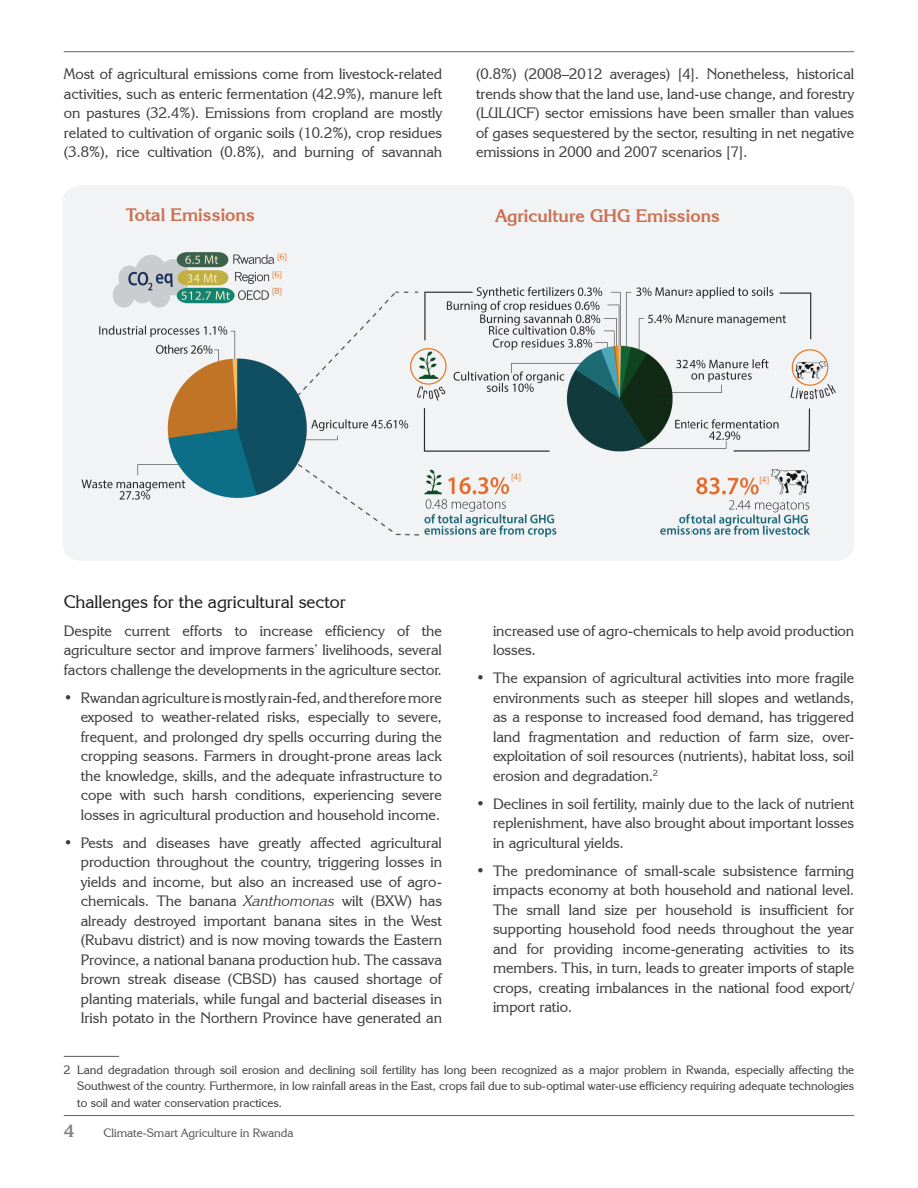
<style>
.page{position:relative;width:918px;height:1188px;background:#fff}
.page>*{position:absolute;margin:0;border:0;box-sizing:border-box;transform-origin:0 0}
.t1{font:700 18px "Korinna IT Cby BT";color:#cb7051}
.t2{font:18px "Korinna IT Cby BT";color:#231f20}
.t3{font:700 18px "Korinna IT Cby BT";color:#808285}
.t4{font:15px/19.5px "Korinna IT Cby BT";color:#3e3e3f;text-align:justify}
.t5{font:12px/16.5px "Korinna IT Cby BT";color:#3e3e3f;text-align:justify}
.t6{font:12px "Korinna IT Cby BT";color:#545557}
.s1{font-style:italic}
</style>
<div class="page">
<hr style="left:64px;top:51px;width:790px;height:1px;background:#636366">
<hr style="left:64px;top:1115px;width:790px;height:1px;background:#636366">
<hr style="left:64px;top:1056px;width:55px;height:1px;background:#57585a">
<div style="left:62px;top:185px;width:792px;height:376px;background:#f2f3f4;border-radius:18px"></div>
<img style="left:81px;top:252px;width:755px;height:286px">
<p class="t4" style="left:64px;top:64px;width:380px">Most of agricultural emissions come from livestock-related activities, such as enteric fermentation (42.9%), manure left on pastures (32.4%). Emissions from cropland are mostly related to cultivation of organic soils (10.2%), crop residues (3.8%), rice cultivation (0.8%), and burning of savannah</p>
<p class="t4" style="left:476px;top:64px;width:380px">(0.8%) (2008–2012 averages) [4]. Nonetheless, historical trends show that the land use, land-use change, and forestry (LULUCF) sector emissions have been smaller than values of gases sequestered by the sector, resulting in net negative emissions in 2000 and 2007 scenarios [7].</p>
<p class="t1" style="left:126px;top:204px;width:131px">Total Emissions</p>
<p class="t1" style="left:495px;top:205px;width:226px">Agriculture GHG Emissions</p>
<p class="t2" style="left:64px;top:590px;width:283px">Challenges for the agricultural sector</p>
<p class="t4" style="left:64px;top:620px;width:380px">Despite current efforts to increase efficiency of the agriculture sector and improve farmers’ livelihoods, several factors challenge the developments in the agriculture sector.</p>
<p class="t4" style="left:81px;top:687px;width:363px;text-indent:-17px">• Rwandan agriculture is mostly rain-fed, and therefore more exposed to weather-related risks, especially to severe, frequent, and prolonged dry spells occurring during the cropping seasons. Farmers in drought-prone areas lack the knowledge, skills, and the adequate infrastructure to cope with such harsh conditions, experiencing severe losses in agricultural production and household income.</p>
<p class="t4" style="left:81px;top:832px;width:363px;text-indent:-17px">• Pests and diseases have greatly affected agricultural production throughout the country, triggering losses in yields and income, but also an increased use of agro&shy;chemicals. The banana <span class="s1">Xanthomonas</span> wilt (BXW) has already destroyed important banana sites in the West (Rubavu district) and is now moving towards the Eastern Province, a national banana production hub. The cassava brown streak disease (CBSD) has caused shortage of planting materials, while fungal and bacterial diseases in Irish potato in the Northern Province have generated an</p>
<p class="t4" style="left:493px;top:621px;width:363px">increased use of agro-chemicals to help avoid production losses.</p>
<p class="t4" style="left:493px;top:668px;width:363px;text-indent:-17px">• The expansion of agricultural activities into more fragile environments such as steeper hill slopes and wetlands, as a response to increased food demand, has triggered land fragmentation and reduction of farm size, over&shy;exploitation of soil resources (nutrients), habitat loss, soil erosion and degradation.<sup>2</sup></p>
<p class="t4" style="left:493px;top:794px;width:363px;text-indent:-17px">• Declines in soil fertility, mainly due to the lack of nutrient replenishment, have also brought about important losses in agricultural yields.</p>
<p class="t4" style="left:493px;top:861px;width:363px;text-indent:-17px">• The predominance of small-scale subsistence farming impacts economy at both household and national level.<br>The small land size per household is insufficient for supporting household food needs throughout the year and for providing income-generating activities to its members. This, in turn, leads to greater imports of staple crops, creating imbalances in the national food export/ import ratio.</p>
<p class="t5" style="left:77px;top:1061px;width:778px;text-indent:-14px">2 Land degradation through soil erosion and declining soil fertility has long been recognized as a major problem in Rwanda, especially affecting the Southwest of the country. Furthermore, in low rainfall areas in the East, crops fail due to sub-optimal water-use efficiency requiring adequate technologies to soil and water conservation practices.</p>
<p class="t3" style="left:64px;top:1120px;width:12px">4</p>
<p class="t6" style="left:104px;top:1126px;width:191px">Climate-Smart Agriculture in Rwanda</p>
</div>
